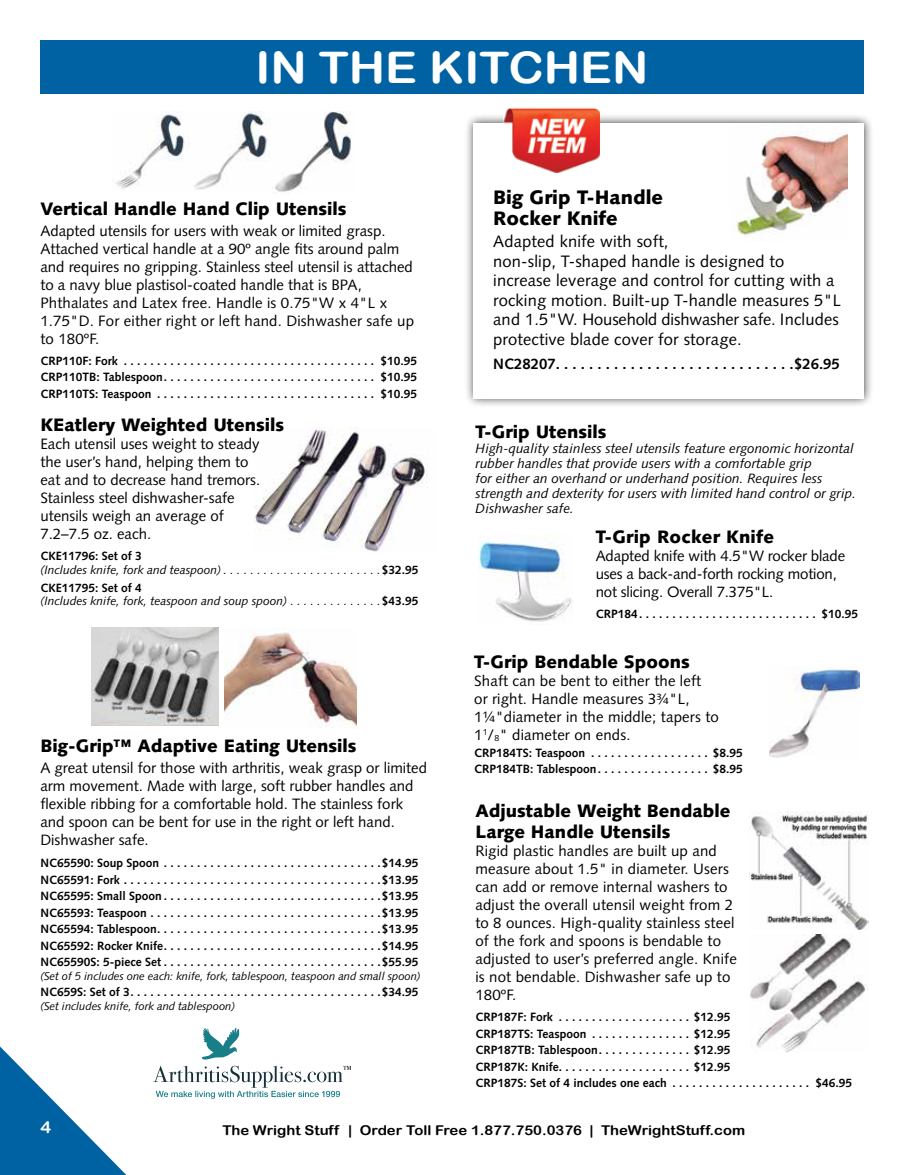
<style>
.page{position:relative;width:905px;height:1175px;background:#fff}
.page>*{position:absolute;margin:0;border:0;box-sizing:border-box;transform-origin:0 0}
.t1{font:43.5px "Arial Rounded MT Bold";color:#fff;scale:1.1 1}
.t2{font:900 19.5px/21px "Syntax LT Std";color:#000}
.t3{font:900 18px/21.6px "Syntax LT Std";color:#000}
.t4{font:16.5px/19.5px "Syntax LT Std";letter-spacing:.01em;color:#000}
.t5{font:16.5px "Arial Rounded MT Bold";color:#fff;scale:1.1 1}
.t6{font:15px/18px "Syntax LT Std";color:#000}
.t7{font:700 15px "Syntax LT Std";color:#000}
.t8{font:italic 13.5px/15px "Syntax LT Std";color:#000}
.t9{font:13.5px "Arial Rounded MT Bold";color:#000;scale:1.1 1}
.t10{font:700 12px/16.5px "Syntax LT Std";color:#000;text-align:justify}
.t11{font:italic 12px "Syntax LT Std";color:#000}
.t12{font:italic 11.25px "Syntax LT Std";letter-spacing:-.005em;color:#000}
.s1{font-size:8.7px}
</style>
<div class="page">
<svg style="left:0;top:1046px;width:126px;height:128px"></svg>
<div style="left:40px;top:40px;width:823px;height:53px;background:#0062a3"></div>
<img style="left:255px;top:427px;width:173px;height:125px">
<img style="left:224px;top:632px;width:133px;height:96px">
<img style="left:91px;top:627px;width:128px;height:98px">
<img style="left:115px;top:114px;width:70px;height:75px">
<img style="left:194px;top:111px;width:76px;height:79px">
<img style="left:275px;top:111px;width:76px;height:81px">
<img style="left:750px;top:934px;width:116px;height:118px">
<img style="left:749px;top:811px;width:119px;height:118px">
<img style="left:478px;top:534px;width:94px;height:88px">
<img style="left:769px;top:669px;width:91px;height:88px">
<div style="left:464px;top:113px;width:409px;height:295px;background:#000;opacity:.75"></div>
<div style="left:474px;top:123px;width:389px;height:275px;background:#fff"></div>
<img style="left:503px;top:108px;width:96px;height:65px">
<img style="left:736px;top:131px;width:111px;height:111px">
<img style="left:155px;top:1031px;width:196px;height:67px">
<img style="left:153px;top:1065px;width:125px;height:17px">
<svg style="left:343px;top:1065px;width:8px;height:4px"></svg>
<img style="left:156px;top:1090px;width:133px;height:7px">
<img style="left:326px;top:1090px;width:14px;height:7px">
<img style="left:201px;top:1028px;width:38px;height:31px">
<h1 class="t1" style="left:256px;top:41px;width:358px">IN THE KITCHEN</h1>
<p class="t3" style="left:40px;top:198px;width:307px">Vertical Handle Hand Clip Utensils</p>
<p class="t6" style="left:40px;top:221px;width:375px">Adapted utensils for users with weak or limited grasp.<br>Attached vertical handle at a 90º angle fits around palm and requires no gripping. Stainless steel utensil is attached to a navy blue plastisol-coated handle that is BPA, Phthalates and Latex free. Handle is 0.75"W x 4"L x 1.75"D. For either right or left hand. Dishwasher safe up to 180ºF.</p>
<p class="t10" style="left:40px;top:352px;width:378px">CRP110F: Fork . . . . . . . . . . . . . . . . . . . . . . . . . . . . . . . . . . . . . . $10.95<br>CRP110TB: Tablespoon . . . . . . . . . . . . . . . . . . . . . . . . . . . . . . . . $10.95<br>CRP110TS: Teaspoon . . . . . . . . . . . . . . . . . . . . . . . . . . . . . . . . . $10.95</p>
<p class="t3" style="left:40px;top:414px;width:245px">KEatlery Weighted Utensils</p>
<p class="t6" style="left:40px;top:435px;width:221px">Each utensil uses weight to steady the user’s hand, helping them to eat and to decrease hand tremors.<br>Stainless steel dishwasher-safe utensils weigh an average of<br>7.2–7.5 oz. each.</p>
<p class="t10" style="left:40px;top:547px;width:103px">CKE11796: Set of 3</p>
<p class="t11" style="left:40px;top:562px;width:188px">(Includes knife, fork and teaspoon) .......................</p>
<p class="t10" style="left:382px;top:561px;width:38px">$32.95</p>
<p class="t10" style="left:40px;top:579px;width:103px">CKE11795: Set of 4</p>
<p class="t11" style="left:40px;top:594px;width:251px">(Includes knife, fork, teaspoon and soup spoon) ..............</p>
<p class="t10" style="left:382px;top:592px;width:38px">$43.95</p>
<p class="t3" style="left:40px;top:734px;width:317px">Big-Grip™ Adaptive Eating Utensils</p>
<p class="t6" style="left:40px;top:758px;width:388px">A great utensil for those with arthritis, weak grasp or limited arm movement. Made with large, soft rubber handles and flexible ribbing for a comfortable hold. The stainless fork and spoon can be bent for use in the right or left hand.<br>Dishwasher safe.</p>
<p class="t10" style="left:40px;top:855px;width:379px">NC65590: Soup Spoon . . . . . . . . . . . . . . . . . . . . . . . . . . . . . . . . $14.95<br>NC65591: Fork . . . . . . . . . . . . . . . . . . . . . . . . . . . . . . . . . . . . . . $13.95<br>NC65595: Small Spoon . . . . . . . . . . . . . . . . . . . . . . . . . . . . . . . . $13.95<br>NC65593: Teaspoon . . . . . . . . . . . . . . . . . . . . . . . . . . . . . . . . . . $13.95<br>NC65594: Tablespoon . . . . . . . . . . . . . . . . . . . . . . . . . . . . . . . . . $13.95<br>NC65592: Rocker Knife . . . . . . . . . . . . . . . . . . . . . . . . . . . . . . . . $14.95<br>NC65590S: 5-piece Set . . . . . . . . . . . . . . . . . . . . . . . . . . . . . . . . $55.95</p>
<p class="t12" style="left:40px;top:969px;width:382px">(Set of 5 includes one each: knife, fork, tablespoon, teaspoon and small spoon)</p>
<p class="t10" style="left:40px;top:984px;width:379px">NC659S: Set of 3 . . . . . . . . . . . . . . . . . . . . . . . . . . . . . . . . . . . . . $34.95</p>
<p class="t12" style="left:40px;top:999px;width:196px">(Set includes knife, fork and tablespoon)</p>
<h2 class="t2" style="left:493px;top:186px;width:171px">Big Grip T-Handle<br>Rocker Knife</h2>
<p class="t4" style="left:493px;top:232px;width:349px">Adapted knife with soft,<br>non-slip, T-shaped handle is designed to increase leverage and control for cutting with a rocking motion. Built-up T-handle measures 5"L and 1.5"W. Household dishwasher safe. Includes protective blade cover for storage.</p>
<p class="t7" style="left:493px;top:355px;width:348px">NC28207 . . . . . . . . . . . . . . . . . . . . . . . . . . . . $26.95</p>
<p class="t3" style="left:475px;top:421px;width:132px">T-Grip Utensils</p>
<p class="t8" style="left:475px;top:441px;width:382px">High-quality stainless steel utensils feature ergonomic horizontal rubber handles that provide users with a comfortable grip<br>for either an overhand or underhand position. Requires less strength and dexterity for users with limited hand control or grip.<br>Dishwasher safe.</p>
<p class="t3" style="left:595px;top:526px;width:180px">T-Grip Rocker Knife</p>
<p class="t6" style="left:595px;top:547px;width:251px">Adapted knife with 4.5"W rocker blade uses a back-and-forth rocking motion, not slicing. Overall 7.375"L.</p>
<p class="t10" style="left:595px;top:606px;width:264px">CRP184 . . . . . . . . . . . . . . . . . . . . . . . . . . . $10.95</p>
<p class="t3" style="left:474px;top:651px;width:217px">T-Grip Bendable Spoons</p>
<p class="t6" style="left:474px;top:672px;width:246px">Shaft can be bent to either the left<br>or right. Handle measures 33/4"L,<br>11/4"diameter in the middle; tapers to<br>1<sup>1</sup>/<span class="s1">8</span>" diameter on ends.</p>
<p class="t10" style="left:474px;top:744px;width:270px">CRP184TS: Teaspoon . . . . . . . . . . . . . . . . . . $8.95<br>CRP184TB: Tablespoon . . . . . . . . . . . . . . . . . $8.95</p>
<p class="t3" style="left:475px;top:799px;width:257px">Adjustable Weight Bendable<br>Large Handle Utensils</p>
<p class="t6" style="left:475px;top:842px;width:263px">Rigid plastic handles are built up and measure about 1.5" in diameter. Users can add or remove internal washers to adjust the overall utensil weight from 2 to 8 ounces. High-quality stainless steel of the fork and spoons is bendable to adjusted to user’s preferred angle. Knife is not bendable. Dishwasher safe up to 180ºF.</p>
<p class="t10" style="left:475px;top:1009px;width:378px;text-align:left">CRP187F: Fork . . . . . . . . . . . . . . . . . . . $12.95<br>CRP187TS: Teaspoon . . . . . . . . . . . . . . $12.95<br>CRP187TB: Tablespoon . . . . . . . . . . . . . $12.95<br>CRP187K: Knife . . . . . . . . . . . . . . . . . . . $12.95<br>CRP187S: Set of 4 includes one each . . . . . . . . . . . . . . . . . . . . $46.95</p>
<p class="t5" style="left:40px;top:1116px;width:11px">4</p>
<p class="t9" style="left:222px;top:1122px;width:477px">The Wright Stuff | Order Toll Free 1.877.750.0376 | TheWrightStuff.com</p>
</div>
